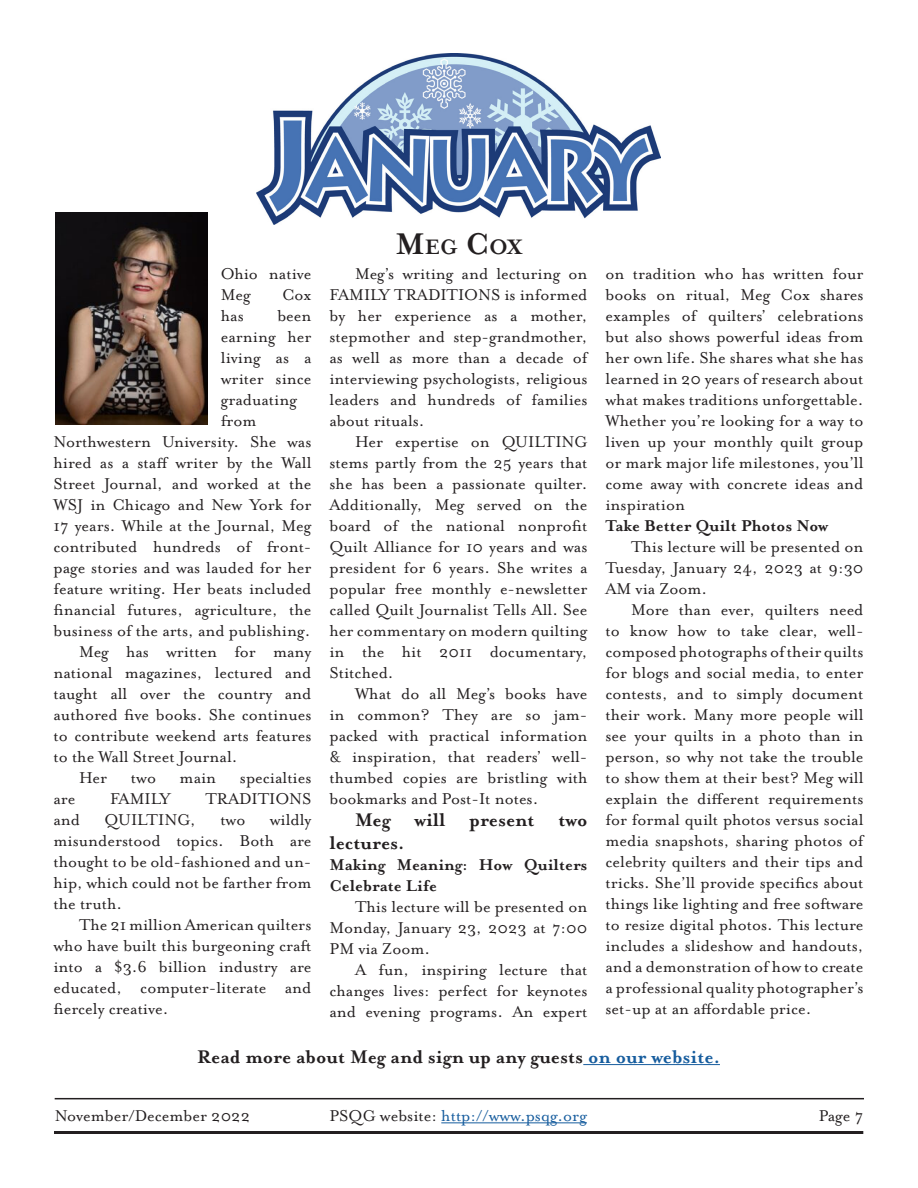
<style>
.page{position:relative;width:918px;height:1188px;background:#fff}
.page>*{position:absolute;margin:0;border:0;box-sizing:border-box;transform-origin:0 0}
.Headline{font:700 24px "Mrs Eaves OT";color:#231f20}
.Emphasized_body_copy{font:700 21px/22.5px "Mrs Eaves OT";color:#231f20}
.Body_copy{font:18px/21px "Mrs Eaves OT";color:#231f20;text-align:justify}
.Body_copy-2{font:700 18px/21px "Mrs Eaves OT";color:#231f20}
.t1{font:18px "Mrs Eaves OT";color:#175d9e}
.s1{font-size:34.35px}
.s2{color:#175d9e}
.s3{color:#231f20}
</style>
<div class="page">
<hr style="left:441px;top:1123px;width:146px;height:1px;background:#175d9e">
<hr style="left:55px;top:1098px;width:809px;height:1px;background:#231f20">
<hr style="left:54px;top:1131px;width:809px;height:3px;background:#231f20">
<img style="left:256px;top:54px;width:405px;height:170px">
<img style="left:55px;top:212px;width:152px;height:213px">
<hr style="left:583px;top:1064px;width:137px;height:1px;background:#175d9e">
<p class="Headline" style="left:396px;top:233px;width:128px"><span class="s1">M</span>EG <span class="s1">C</span>OX</p>
<p class="Body_copy" style="left:606px;top:263px;width:260px">on tradition who has written four books on ritual, Meg Cox shares examples of quilters’ celebrations but also shows powerful ideas from her own life. She shares what she has learned in 20 years of research about what makes traditions unforgettable.<br>Whether you’re looking for a way to liven up your monthly quilt group or mark major life milestones, you’ll come away with concrete ideas and inspiration</p>
<p class="Body_copy-2" style="left:606px;top:515px;width:224px">Take Better Quilt Photos Now</p>
<p class="Body_copy" style="left:606px;top:536px;width:260px;text-indent:26px">This lecture will be presented on Tuesday, January 24, 2023 at 9:30<br>AM via Zoom.</p>
<p class="Body_copy" style="left:606px;top:599px;width:260px;text-indent:26px">More than ever, quilters need to know how to take clear, well&shy;composed photographs of their quilts for blogs and social media, to enter contests, and to simply document their work. Many more people will see your quilts in a photo than in person, so why not take the trouble to show them at their best? Meg will explain the different requirements for formal quilt photos versus social media snapshots, sharing photos of celebrity quilters and their tips and tricks. She’ll provide specifics about things like lighting and free software to resize digital photos. This lecture includes a slideshow and handouts, and a demonstration of how to create a professional quality photographer’s set-up at an affordable price.</p>
<p class="Emphasized_body_copy" style="left:197px;top:1046px;width:524px">Read more about Meg and sign up any guests <span class="s2">on our website.</span></p>
<p class="Body_copy" style="left:221px;top:263px;width:92px">Ohio native<br>Meg</p>
<p class="Body_copy" style="left:330px;top:263px;width:260px;text-indent:26px">Meg’s writing and lecturing on FAMILY TRADITIONS is informed by her experience as a mother, stepmother and step-grandmother, as well as more than a decade of interviewing psychologists, religious leaders and hundreds of families about rituals.</p>
<p class="Body_copy" style="left:330px;top:431px;width:260px;text-indent:26px">Her expertise on QUILTING stems partly from the 25 years that she has been a passionate quilter.<br>Additionally, Meg served on the board of the national nonprofit Quilt Alliance for 10 years and was president for 6 years. She writes a popular free monthly e-newsletter called Quilt Journalist Tells All. See her commentary on modern quilting in the hit 2011 documentary, Stitched.</p>
<p class="Body_copy" style="left:330px;top:683px;width:260px;text-indent:26px">What do all Meg’s books have in common? They are so jam&shy;packed with practical information &amp; inspiration, that readers’ well&shy;thumbed copies are bristling with bookmarks and Post-It notes.</p>
<p class="Emphasized_body_copy" style="left:330px;top:809px;width:259px;text-indent:25px">Meg will present two lectures.</p>
<p class="Body_copy-2" style="left:330px;top:854px;width:260px">Making Meaning: How Quilters<br>Celebrate Life</p>
<p class="Body_copy" style="left:330px;top:896px;width:260px;text-indent:26px">This lecture will be presented on Monday, January 23, 2023 at 7:00<br>PM via Zoom.</p>
<p class="Body_copy" style="left:330px;top:959px;width:260px;text-indent:26px">A fun, inspiring lecture that changes lives: perfect for keynotes and evening programs. An expert</p>
<p class="Body_copy" style="left:282px;top:284px;width:31px">Cox</p>
<p class="Body_copy" style="left:221px;top:305px;width:24px">has</p>
<p class="Body_copy" style="left:277px;top:305px;width:36px">been</p>
<p class="Body_copy" style="left:221px;top:326px;width:92px">earning her</p>
<p class="Body_copy" style="left:221px;top:347px;width:92px">living as a</p>
<p class="Body_copy" style="left:221px;top:368px;width:92px">writer since</p>
<p class="Body_copy" style="left:221px;top:389px;width:78px">graduating</p>
<p class="Body_copy" style="left:221px;top:410px;width:37px">from</p>
<p class="Body_copy" style="left:54px;top:431px;width:260px">Northwestern University. She was</p>
<p class="Body_copy" style="left:54px;top:452px;width:260px">hired as a staff writer by the Wall</p>
<p class="Body_copy" style="left:54px;top:473px;width:259px">Street Journal, and worked at the</p>
<p class="Body_copy" style="left:54px;top:494px;width:260px">WSJ in Chicago and New York for</p>
<p class="Body_copy" style="left:54px;top:515px;width:259px">17 years. While at the Journal, Meg</p>
<p class="Body_copy" style="left:54px;top:536px;width:260px">contributed hundreds of front-</p>
<p class="Body_copy" style="left:54px;top:557px;width:260px">page stories and was lauded for her</p>
<p class="Body_copy" style="left:54px;top:578px;width:259px">feature writing. Her beats included</p>
<p class="Body_copy" style="left:54px;top:599px;width:259px">financial futures, agriculture, the</p>
<p class="Body_copy" style="left:54px;top:620px;width:258px">business of the arts, and publishing.</p>
<p class="Body_copy" style="left:54px;top:641px;width:260px;text-indent:26px">Meg has written for many national magazines, lectured and taught all over the country and authored five books. She continues to contribute weekend arts features to the Wall Street Journal.</p>
<p class="Body_copy" style="left:79px;top:767px;width:30px">Her</p>
<p class="Body_copy" style="left:131px;top:767px;width:27px">two</p>
<p class="Body_copy" style="left:180px;top:767px;width:38px">main</p>
<p class="Body_copy" style="left:240px;top:767px;width:73px">specialties</p>
<p class="Body_copy" style="left:54px;top:788px;width:23px">are</p>
<p class="Body_copy" style="left:110px;top:788px;width:62px">FAMILY</p>
<p class="Body_copy" style="left:205px;top:788px;width:108px">TRADITIONS</p>
<p class="Body_copy" style="left:54px;top:809px;width:28px">and</p>
<p class="Body_copy" style="left:105px;top:809px;width:93px">QUILTING,</p>
<p class="Body_copy" style="left:220px;top:809px;width:27px">two</p>
<p class="Body_copy" style="left:54px;top:809px;width:260px;text-indent:216px">wildly misunderstood topics. Both are thought to be old-fashioned and un&shy;hip, which could not be farther from the truth.</p>
<p class="Body_copy" style="left:54px;top:914px;width:260px;text-indent:26px">The 21 million American quilters who have built this burgeoning craft into a $3.6 billion industry are educated, computer-literate and fiercely creative.</p>
<p class="Body_copy" style="left:55px;top:1106px;width:197px">November/December 2022</p>
<p class="t1" style="left:329px;top:1106px;width:259px"><span class="s3">PSQG website:</span> http://www.psqg.org</p>
<p class="Body_copy" style="left:819px;top:1106px;width:46px">Page 7</p>
</div>
